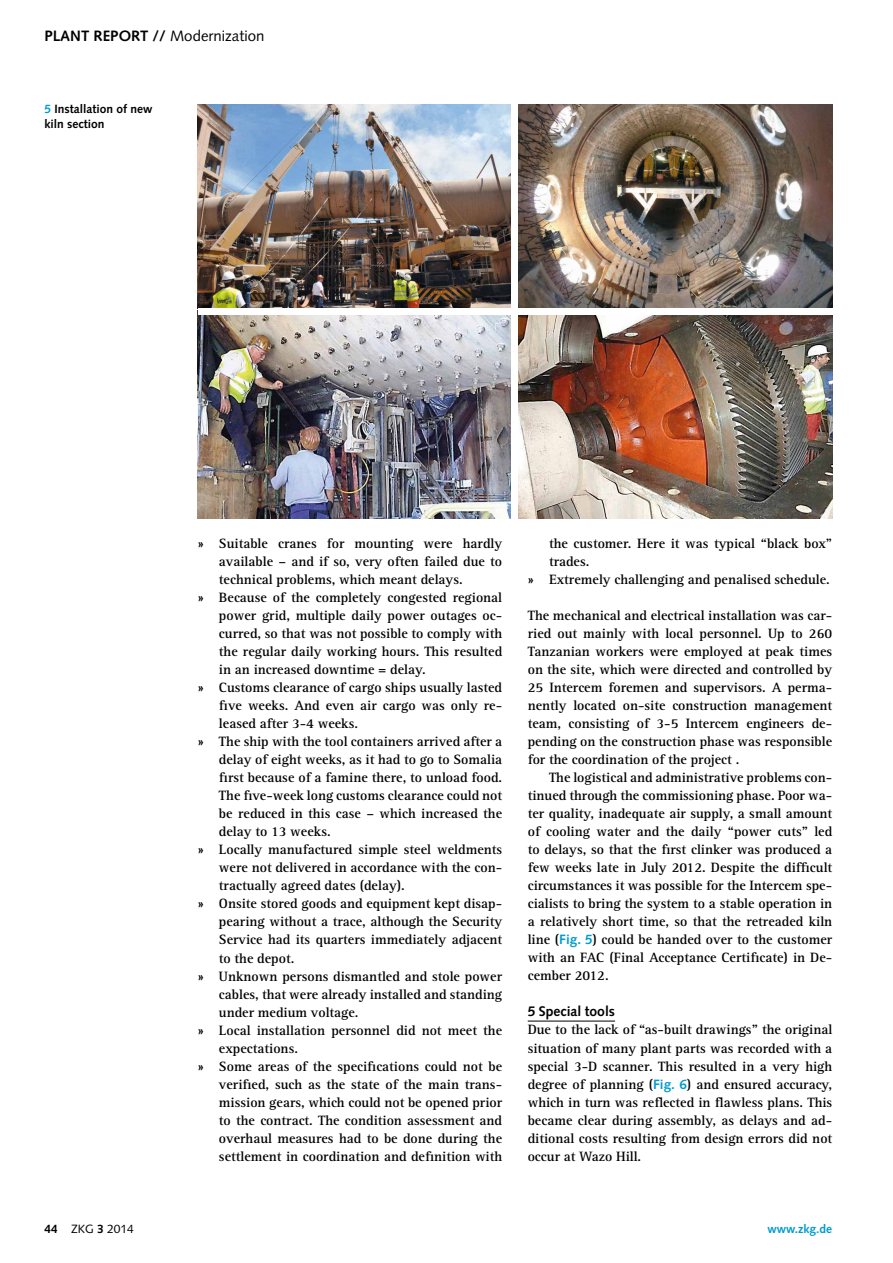
<style>
.page{position:relative;width:893px;height:1263px;background:#fff}
.page>*{position:absolute;margin:0;border:0;box-sizing:border-box;transform-origin:0 0}
.t1{font:700 15px "Syntax LT Std";color:#000}
.t2{font:700 13.95px/18px "Rotis Serif Std";color:#000;text-align:justify}
.t3{font:700 13.95px "Syntax LT Std";color:#000}
.t4{font:700 12px/14.4px "Syntax LT Std";color:#000}
.t5{font:12px "Syntax LT Std";color:#000}
.t6{font:700 12px "Syntax LT Std";color:#009bcf}
.s1{font-weight:400}
.s2{color:#009bcf}
.s3{font-family:"Syntax LT Std";font-size:13.5px;color:#009bcf}
.s4{font-weight:700}
</style>
<div class="page">
<hr style="left:528px;top:1021px;width:87px;height:1px;background:#000">
<img style="left:198px;top:104px;width:313px;height:204px">
<img style="left:518px;top:104px;width:314px;height:415px">
<img style="left:198px;top:315px;width:313px;height:204px">
<div style="left:198px;top:308px;width:639px;height:7px;background:#fff"></div>
<p class="t1" style="left:44px;top:28px;width:222px">PLANT REPORT // <span class="s1">Modernization</span></p>
<p class="t4" style="left:44px;top:102px;width:110px"><span class="s2">5</span> Installation of new kiln section</p>
<p class="t2" style="left:198px;top:534px;width:306px">» Suitable cranes for mounting were hardly</p>
<p class="t2" style="left:219px;top:552px;width:285px">available – and if so, very often failed due to</p>
<p class="t2" style="left:219px;top:570px;width:245px">technical problems, which meant delays.</p>
<p class="t2" style="left:198px;top:588px;width:306px">» Because of the completely congested regional</p>
<p class="t2" style="left:219px;top:606px;width:285px">power grid, multiple daily power outages oc-</p>
<p class="t2" style="left:219px;top:624px;width:285px">curred, so that was not possible to comply with</p>
<p class="t2" style="left:219px;top:642px;width:285px">the regular daily working hours. This resulted</p>
<p class="t2" style="left:219px;top:660px;width:208px">in an increased downtime = delay.</p>
<p class="t2" style="left:198px;top:679px;width:306px">» Customs clearance of cargo ships usually lasted</p>
<p class="t2" style="left:219px;top:697px;width:285px">five weeks. And even air cargo was only re-</p>
<p class="t2" style="left:219px;top:715px;width:141px">leased after 3-4 weeks.</p>
<p class="t2" style="left:198px;top:733px;width:306px">» The ship with the tool containers arrived after a</p>
<p class="t2" style="left:219px;top:751px;width:285px">delay of eight weeks, as it had to go to Somalia</p>
<p class="t2" style="left:219px;top:769px;width:285px">first because of a famine there, to unload food.</p>
<p class="t2" style="left:219px;top:787px;width:285px">The five-week long customs clearance could not</p>
<p class="t2" style="left:219px;top:805px;width:285px">be reduced in this case – which increased the</p>
<p class="t2" style="left:219px;top:823px;width:113px">delay to 13 weeks.</p>
<p class="t2" style="left:198px;top:841px;width:306px">» Locally manufactured simple steel weldments</p>
<p class="t2" style="left:219px;top:859px;width:285px">were not delivered in accordance with the con-</p>
<p class="t2" style="left:219px;top:877px;width:187px">tractually agreed dates (delay).</p>
<p class="t2" style="left:198px;top:895px;width:306px">» Onsite stored goods and equipment kept disap-</p>
<p class="t2" style="left:219px;top:913px;width:285px">pearing without a trace, although the Security</p>
<p class="t2" style="left:219px;top:931px;width:285px">Service had its quarters immediately adjacent</p>
<p class="t2" style="left:219px;top:949px;width:77px">to the depot.</p>
<p class="t2" style="left:198px;top:967px;width:306px">» Unknown persons dismantled and stole power</p>
<p class="t2" style="left:219px;top:985px;width:285px">cables, that were already installed and standing</p>
<p class="t2" style="left:219px;top:1003px;width:141px">under medium voltage.</p>
<p class="t2" style="left:198px;top:1021px;width:306px">» Local installation personnel did not meet the</p>
<p class="t2" style="left:219px;top:1039px;width:81px">expectations.</p>
<p class="t2" style="left:198px;top:1057px;width:306px">» Some areas of the specifications could not be</p>
<p class="t2" style="left:219px;top:1075px;width:285px">verified, such as the state of the main trans-</p>
<p class="t2" style="left:219px;top:1093px;width:285px">mission gears, which could not be opened prior</p>
<p class="t2" style="left:219px;top:1111px;width:285px">to the contract. The condition assessment and</p>
<p class="t2" style="left:219px;top:1129px;width:285px">overhaul measures had to be done during the</p>
<p class="t2" style="left:219px;top:1147px;width:285px">settlement in coordination and definition with</p>
<p class="t2" style="left:549px;top:534px;width:285px">the customer. Here it was typical “black box”</p>
<p class="t2" style="left:549px;top:552px;width:42px">trades.</p>
<p class="t2" style="left:528px;top:570px;width:304px">» Extremely challenging and penalised schedule.</p>
<p class="t2" style="left:528px;top:606px;width:306px">The mechanical and electrical installation was car&shy;ried out mainly with local personnel. Up to 260<br>Tanzanian workers were employed at peak times on the site, which were directed and controlled by 25 Intercem foremen and supervisors. A perma&shy;nently located on-site construction management team, consisting of 3-5 Intercem engineers de&shy;pending on the construction phase was responsible for the coordination of the project .</p>
<p class="t2" style="left:528px;top:769px;width:306px;text-indent:21px">The logistical and administrative problems con&shy;tinued through the commissioning phase. Poor wa&shy;ter quality, inadequate air supply, a small amount of cooling water and the daily “power cuts” led to delays, so that the first clinker was produced a few weeks late in July 2012. Despite the difficult circumstances it was possible for the Intercem spe&shy;cialists to bring the system to a stable operation in a relatively short time, so that the retreaded kiln line (<span class="s3">Fig. 5</span>) could be handed over to the customer with an FAC (Final Acceptance Certificate) in De&shy;cember 2012.</p>
<p class="t3" style="left:528px;top:1004px;width:89px">5 Special tools</p>
<p class="t2" style="left:528px;top:1021px;width:306px">Due to the lack of “as-built drawings” the original situation of many plant parts was recorded with a special 3-D scanner. This resulted in a very high degree of planning (<span class="s3">Fig. 6</span>) and ensured accuracy, which in turn was reflected in flawless plans. This became clear during assembly, as delays and ad&shy;ditional costs resulting from design errors did not occur at Wazo Hill.</p>
<p class="t5" style="left:44px;top:1221px;width:91px"><span class="s4">44</span> ZKG <span class="s4">3</span> 2014</p>
<p class="t6" style="left:767px;top:1222px;width:66px">www.zkg.de</p>
</div>
